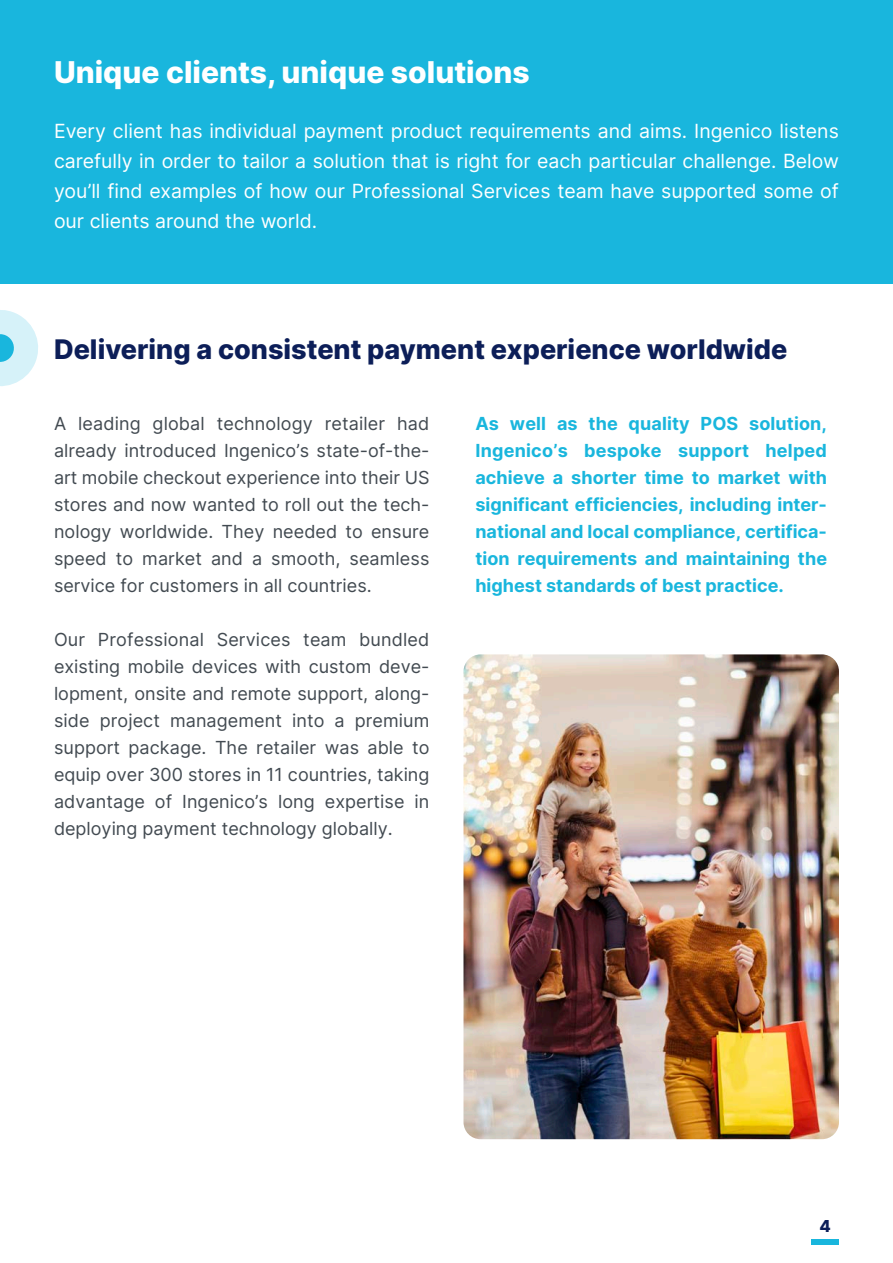
<style>
.page{position:relative;width:893px;height:1263px;background:#fff}
.page>*{position:absolute;margin:0;border:0;box-sizing:border-box;transform-origin:0 0}
.t1{font:800 30px "Inter";color:#fff}
.t2{font:800 27px "Inter";color:#0c1e58}
.t3{font:19.5px/30px "Inter";color:#fff;text-align:justify}
.t4{font:18px/27px "Inter";color:#424a51;text-align:justify}
.t5{font:700 18px/27px "Inter";color:#19b6dd;text-align:justify}
.t6{font:800 16.5px "Inter";color:#0c1e58}
</style>
<div class="page">
<div style="left:811px;top:1238px;width:28px;height:6px;background:#19b6dd"></div>
<div style="left:0;top:0;width:893px;height:284px;background:#19b6dd"></div>
<img style="left:463px;top:654px;width:376px;height:485px">
<svg style="left:0;top:310px;width:38px;height:76px"></svg>
<p class="t1" style="left:54px;top:50px;width:477px">Unique clients, unique solutions</p>
<p class="t3" style="left:54px;top:115px;width:786px">Every client has individual payment product requirements and aims. Ingenico listens carefully in order to tailor a solution that is right for each particular challenge. Below you’ll find examples of how our Professional Services team have supported some of our clients around the world.</p>
<p class="t2" style="left:54px;top:330px;width:735px">Delivering a consistent payment experience worldwide</p>
<p class="t4" style="left:54px;top:409px;width:377px">A leading global technology retailer had already introduced Ingenico’s state-of-the&shy;art mobile checkout experience into their US stores and now wanted to roll out the tech&shy;nology worldwide. They needed to ensure speed to market and a smooth, seamless service for customers in all countries.</p>
<p class="t4" style="left:54px;top:625px;width:377px">Our Professional Services team bundled existing mobile devices with custom deve&shy;lopment, onsite and remote support, along&shy;side project management into a premium support package. The retailer was able to equip over 300 stores in 11 countries, taking advantage of Ingenico’s long expertise in deploying payment technology globally.</p>
<p class="t5" style="left:475px;top:409px;width:353px">As well as the quality POS solution, Ingenico’s bespoke support helped achieve a shorter time to market with significant efficiencies, including inter&shy;national and local compliance, certifica&shy;tion requirements and maintaining the highest standards of best practice.</p>
<p class="t6" style="left:819px;top:1214px;width:13px">4</p>
</div>
